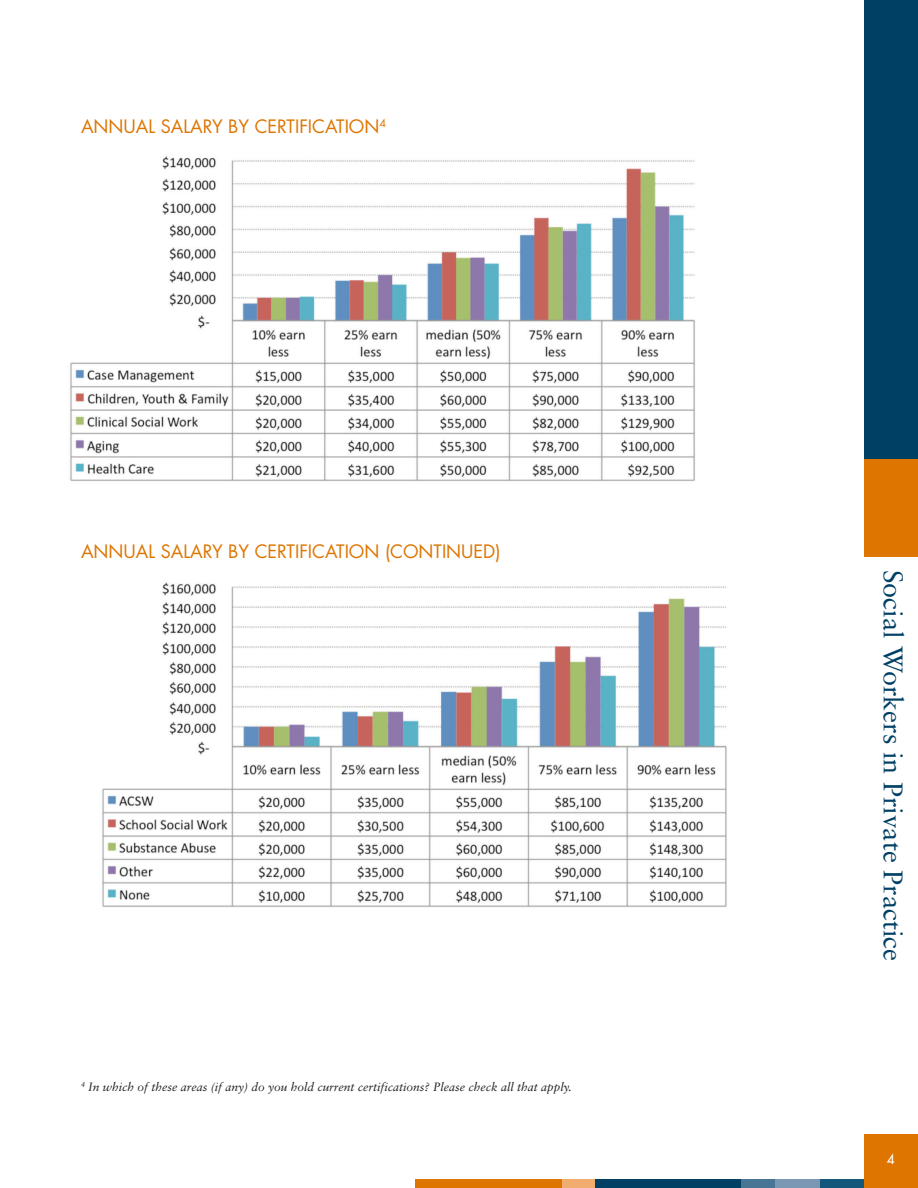
<style>
.page{position:relative;width:918px;height:1188px;background:#fff}
.page>*{position:absolute;margin:0;border:0;box-sizing:border-box;transform-origin:0 0}
.t1{font:27px "Sabon";color:#004065}
.t2{font:18px "Futura";color:#dd7500}
.t3{font:13.5px "Futura";color:#fff}
.t4{font:italic 12px "Sabon";color:#231f20}
</style>
<div class="page">
<div style="left:416px;top:1179px;width:152px;height:9px;background:#dd7500"></div>
<div style="left:563px;top:1179px;width:32px;height:9px;background:#f1ad6f"></div>
<div style="left:595px;top:1179px;width:147px;height:9px;background:#004065"></div>
<div style="left:742px;top:1179px;width:36px;height:9px;background:#487594"></div>
<div style="left:775px;top:1179px;width:49px;height:9px;background:#7a98b3"></div>
<div style="left:820px;top:1179px;width:44px;height:9px;background:#13577a"></div>
<div style="left:864px;top:0;width:54px;height:460px;background:#004065"></div>
<div style="left:864px;top:459px;width:54px;height:98px;background:#dd7500"></div>
<div style="left:864px;top:1134px;width:54px;height:54px;background:#dd7500"></div>
<img style="left:70px;top:156px;width:625px;height:325px">
<img style="left:102px;top:582px;width:625px;height:325px">
<h2 class="t2" style="left:81px;top:118px;width:307px">ANNUAL SALARY BY CERTIFICATION<sup>4</sup></h2>
<h2 class="t2" style="left:81px;top:544px;width:421px">ANNUAL SALARY BY CERTIFICATION (CONTINUED)</h2>
<p class="t4" style="left:81px;top:1081px;width:492px"><sup>4</sup> In which of these areas (if any) do you hold current certifications? Please check all that apply.</p>
<h1 class="t1" style="left:905px;top:570px;width:393px;rotate:90deg">Social Workers in Private Practice</h1>
<p class="t3" style="left:887px;top:1153px;width:9px">4</p>
</div>
